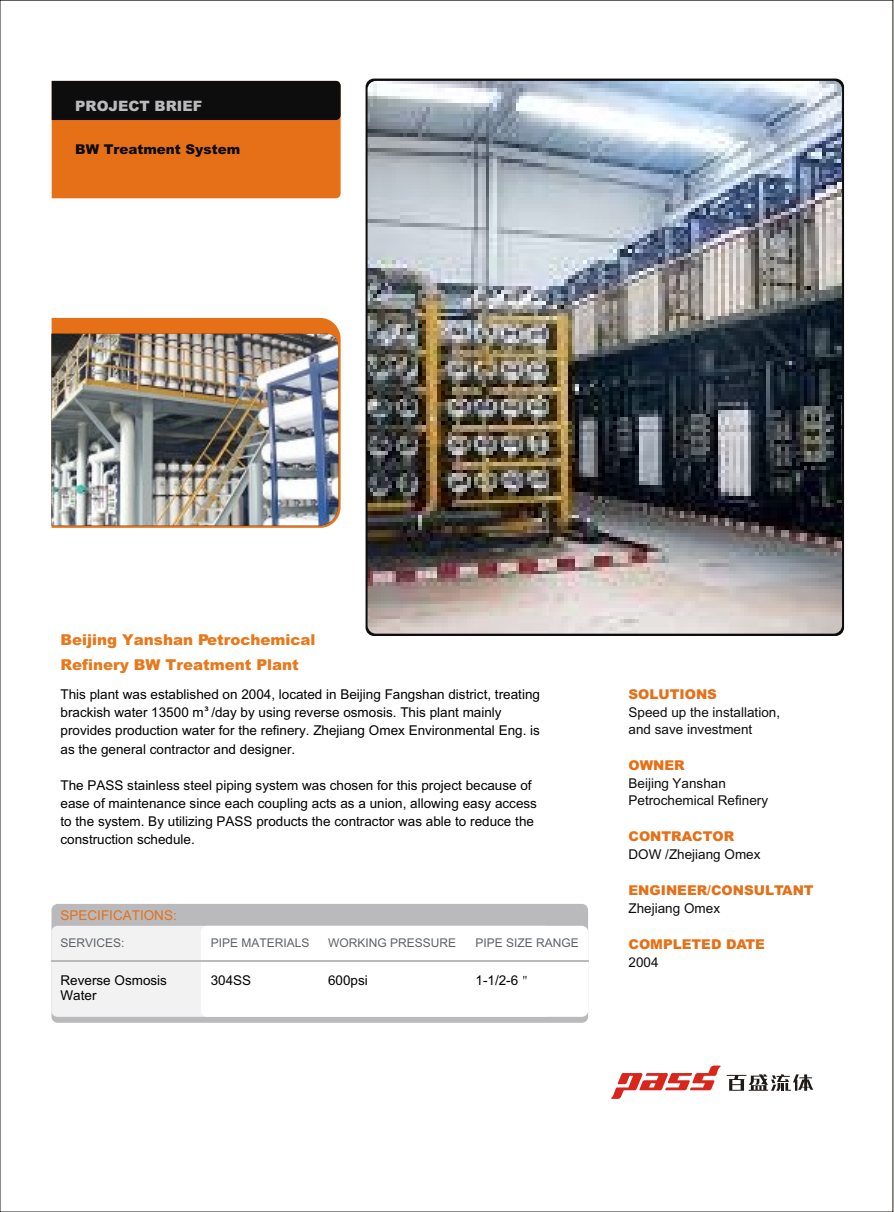
<style>
.page{position:relative;width:894px;height:1212px;background:#fff}
.page>*{position:absolute;margin:0;border:0;box-sizing:border-box;transform-origin:0 0}
.t1{font:900 15px/25.3px "Arial";color:#e8781a}
.t2{font:900 14.25px "Arial";color:#bababd}
.t3{font:13.5px/18.1px "Arial";color:#000}
.t4{font:13.5px/16.6px "Arial TUR";color:#0d0d0d}
.t5{font:900 13.5px "Arial";color:#e67017}
.t6{font:900 13.5px "Arial";color:#0d0d0d}
.t7{font:13.5px "Arial";color:#e67017}
.t8{font:12px "Arial";color:#5e6369}
.t9{font:900 6.3px "Arial";color:#1f1a17}
</style>
<div class="page">
<svg style="left:52px;top:81px;width:289px;height:117px;background:#9d4f13"></svg>
<svg style="left:52px;top:318px;width:289px;height:210px;background:#e27524"></svg>
<img style="left:52px;top:334px;width:286px;height:192px">
<svg style="left:611px;top:1066px;width:202px;height:33px"></svg>
<img style="left:368px;top:81px;width:474px;height:553px;border-radius:8px">
<div style="left:52px;top:904px;width:536px;height:119px;background:#bababd;border-radius:6px"></div>
<div style="left:52px;top:926px;width:499px;height:91px;background:#f2f2f2;border-radius:6px"></div>
<div style="left:201px;top:926px;width:387px;height:91px;background:#fff;border-radius:6px"></div>
<hr style="left:52px;top:961px;width:537px;height:1px;background:#bababd">
<svg style="left:523px;top:976px;width:4px;height:4px"></svg>
<p class="t2" style="left:75px;top:100px;width:129px">PROJECT BRIEF</p>
<p class="t6" style="left:75px;top:144px;width:167px">BW Treatment System</p>
<p class="t1" style="left:61px;top:629px;width:257px">Beijing Yanshan Petrochemical<br>Refinery BW Treatment Plant</p>
<p class="t3" style="left:61px;top:687px;width:481px">This plant was established on 2004, located in Beijing Fangshan district, treating brackish water 13500 m /day by using reverse osmosis. This plant mainly provides production water for the refinery. Zhejiang Omex Environmental Eng. is as the general contractor and designer.</p>
<p class="t3" style="left:61px;top:777px;width:478px">The PASS stainless steel piping system was chosen for this project because of ease of maintenance since each coupling acts as a union, allowing easy access to the system. By utilizing PASS products the contractor was able to reduce the construction schedule.</p>
<p class="t9" style="left:205px;top:707px;width:6px">3</p>
<p class="t7" style="left:61px;top:910px;width:118px">SPECIFICATIONS:</p>
<p class="t8" style="left:61px;top:938px;width:66px">SERVICES:</p>
<p class="t8" style="left:211px;top:938px;width:100px">PIPE MATERIALS</p>
<p class="t8" style="left:328px;top:938px;width:130px">WORKING PRESSURE</p>
<p class="t8" style="left:476px;top:938px;width:105px">PIPE SIZE RANGE</p>
<p class="t3" style="left:328px;top:972px;width:41px">600psi</p>
<p class="t3" style="left:61px;top:974px;width:108px;line-height:15.1px">Reverse Osmosis<br>Water</p>
<p class="t3" style="left:211px;top:972px;width:42px">304SS</p>
<p class="t3" style="left:476px;top:972px;width:44px">1-1/2-6</p>
<p class="t5" style="left:629px;top:690px;width:90px">SOLUTIONS</p>
<p class="t4" style="left:629px;top:706px;width:153px">Speed up the installation, and save investment</p>
<p class="t5" style="left:629px;top:760px;width:58px">OWNER</p>
<p class="t4" style="left:629px;top:776px;width:141px">Beijing Yanshan<br>Petrochemical Refinery</p>
<p class="t5" style="left:629px;top:831px;width:107px">CONTRACTOR</p>
<p class="t4" style="left:629px;top:847px;width:134px">DOW /Zhejiang Omex</p>
<p class="t5" style="left:629px;top:885px;width:187px">ENGINEER/CONSULTANT</p>
<p class="t4" style="left:629px;top:901px;width:93px">Zhejiang Omex</p>
<p class="t5" style="left:629px;top:939px;width:138px">COMPLETED DATE</p>
<p class="t4" style="left:629px;top:955px;width:32px">2004</p>
</div>
